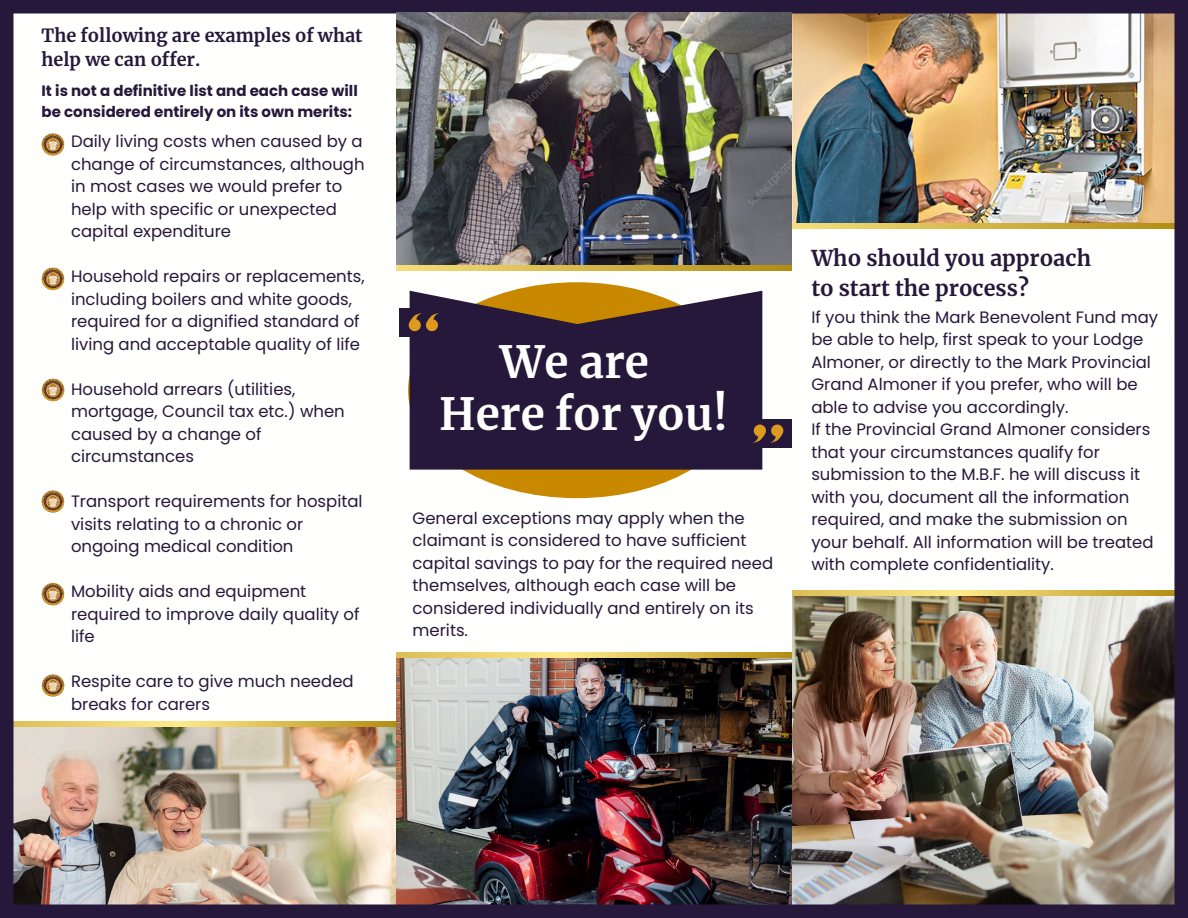
<style>
.page{position:relative;width:1188px;height:918px;background:#fff}
.page>*{position:absolute;margin:0;border:0;box-sizing:border-box;transform-origin:0 0}
.t1{font:700 43.95px "Merriweather";color:#fffffd}
.t2{font:700 21.6px/29.7px "Merriweather";color:#26183b}
.t3{font:700 18px/24.8px "Merriweather";color:#26183b}
.t4{font:16.5px/22.5px "Poppins";color:#26183b}
.t5{font:700 15px/20.2px "Poppins";color:#26183b}
</style>
<div class="page">
<img style="left:792px;top:14px;width:382px;height:209px">
<div style="left:0;top:0;width:1188px;height:14px;background:#26183b"></div>
<img style="left:792px;top:591px;width:382px;height:313px">
<img style="left:13px;top:722px;width:383px;height:5px">
<img style="left:396px;top:652px;width:396px;height:252px">
<img style="left:13px;top:727px;width:383px;height:177px">
<div style="left:0;top:904px;width:1188px;height:14px;background:#26183b"></div>
<img style="left:792px;top:223px;width:382px;height:6px">
<div style="left:1174px;top:0;width:14px;height:918px;background:#26183b"></div>
<div style="left:0;top:0;width:13px;height:918px;background:#26183b"></div>
<img style="left:42px;top:133px;width:22px;height:23px;border-radius:50%">
<img style="left:42px;top:267px;width:22px;height:23px;border-radius:50%">
<img style="left:42px;top:379px;width:22px;height:22px;border-radius:50%">
<img style="left:42px;top:490px;width:22px;height:23px;border-radius:50%">
<img style="left:42px;top:583px;width:22px;height:23px;border-radius:50%">
<img style="left:42px;top:674px;width:22px;height:23px;border-radius:50%">
<img style="left:396px;top:12px;width:396px;height:253px">
<div style="left:408px;top:282px;width:338px;height:216px;background:#c88800;border-radius:50%"></div>
<svg style="left:410px;top:291px;width:352px;height:179px;background:#36253b"></svg>
<div style="left:400px;top:308px;width:48px;height:28px;background:#26183b"></div>
<svg style="left:409px;top:313px;width:30px;height:18px"></svg>
<div style="left:744px;top:419px;width:48px;height:29px;background:#26183b"></div>
<svg style="left:753px;top:425px;width:30px;height:18px"></svg>
<img style="left:396px;top:265px;width:396px;height:6px">
<p class="t3" style="left:42px;top:23px;width:323px">The following are examples of what help we can offer.</p>
<p class="t5" style="left:42px;top:81px;width:318px">It is not a definitive list and each case will be considered entirely on its own merits:</p>
<p class="t4" style="left:71px;top:130px;width:295px">Daily living costs when caused by a change of circumstances, although in most cases we would prefer to help with specific or unexpected capital expenditure</p>
<p class="t4" style="left:71px;top:265px;width:295px">Household repairs or replacements, including boilers and white goods, required for a dignified standard of living and acceptable quality of life</p>
<h1 class="t4" style="left:71px;top:378px;width:275px">Household arrears (utilities, mortgage, Council tax etc.) when caused by a change of circumstances</h1>
<h1 class="t4" style="left:71px;top:490px;width:293px">Transport requirements for hospital visits relating to a chronic or ongoing medical condition</h1>
<h4 class="t4" style="left:71px;top:580px;width:290px">Mobility aids and equipment required to improve daily quality of life</h4>
<h4 class="t4" style="left:71px;top:670px;width:284px">Respite care to give much needed breaks for carers</h4>
<p class="t1" style="left:500px;top:335px;width:150px">We are</p>
<h4 class="t1" style="left:439px;top:387px;width:291px">Here for you!</h4>
<p class="t4" style="left:413px;top:507px;width:362px">General exceptions may apply when the claimant is considered to have sufficient capital savings to pay for the required need themselves, although each case will be considered individually and entirely on its merits.</p>
<p class="t2" style="left:811px;top:244px;width:281px">Who should you approach to start the process?</p>
<p class="t4" style="left:811px;top:306px;width:348px">If you think the Mark Benevolent Fund may be able to help, first speak to your Lodge Almoner, or directly to the Mark Provincial Grand Almoner if you prefer, who will be able to advise you accordingly.<br>If the Provincial Grand Almoner considers that your circumstances qualify for submission to the M.B.F. he will discuss it with you, document all the information required, and make the submission on your behalf. All information will be treated with complete confidentiality.</p>
</div>
